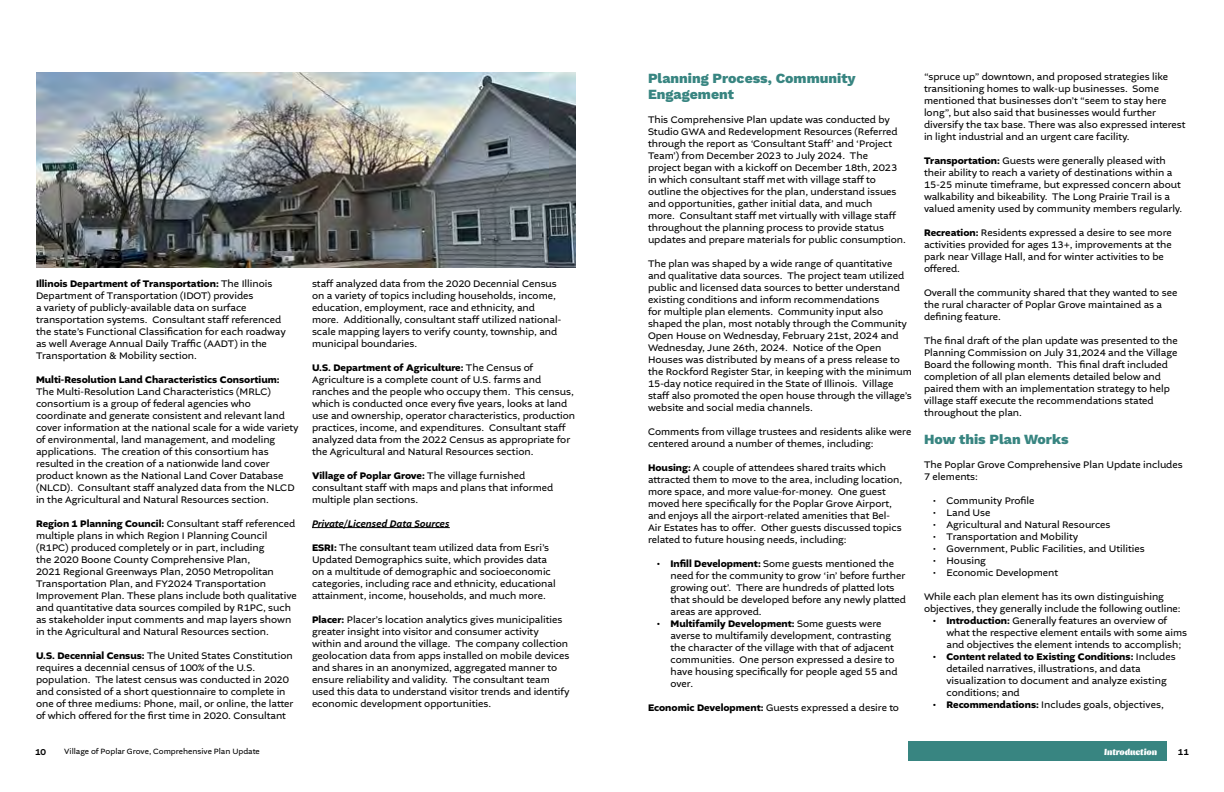
<style>
.page{position:relative;width:1224px;height:792px;background:#fff}
.page>*{position:absolute;margin:0;border:0;box-sizing:border-box;transform-origin:0 0}
.t1{font:800 14px/16.8px "Work Sans";color:#388581}
.t2{font:10px/12px "Altivo";color:#000}
.t3{font:700 10px "Altivo";color:#000}
.t4{font:italic 500 10px "Altivo";color:#000}
.t5{font:9px "Genica One";color:#fff}
.t6{font:500 9px "Altivo";color:#000}
.t7{font:8px "Altivo";color:#000}
.s1{font-weight:700}
</style>
<div class="page">
<div style="left:908px;top:742px;width:258px;height:19px;background:#388581"></div>
<hr style="left:312px;top:527px;width:138px;height:1px;background:#000">
<img style="left:36px;top:72px;width:540px;height:196px">
<p class="t2" style="left:36px;top:277px;width:251px"><span class="s1">Illinois Department of Transportation:</span> The Illinois Department of Transportation (IDOT) provides<br>a variety of publicly-available data on surface transportation systems. Consultant staff referenced the state’s Functional Classification for each roadway as well Average Annual Daily Traffic (AADT) in the Transportation &amp; Mobility section.</p>
<p class="t3" style="left:36px;top:373px;width:245px">Multi-Resolution Land Characteristics Consortium:</p>
<p class="t2" style="left:36px;top:385px;width:264px">The Multi-Resolution Land Characteristics (MRLC) consortium is a group of federal agencies who coordinate and generate consistent and relevant land cover information at the national scale for a wide variety of environmental, land management, and modeling applications. The creation of this consortium has resulted in the creation of a nationwide land cover product known as the National Land Cover Database (NLCD). Consultant staff analyzed data from the NLCD in the Agricultural and Natural Resources section.</p>
<p class="t2" style="left:36px;top:517px;width:262px"><span class="s1">Region 1 Planning Council:</span> Consultant staff referenced multiple plans in which Region I Planning Council (R1PC) produced completely or in part, including<br>the 2020 Boone County Comprehensive Plan,<br>2021 Regional Greenways Plan, 2050 Metropolitan Transportation Plan, and FY2024 Transportation Improvement Plan. These plans include both qualitative and quantitative data sources compiled by R1PC, such as stakeholder input comments and map layers shown in the Agricultural and Natural Resources section.</p>
<p class="t2" style="left:36px;top:649px;width:259px"><span class="s1">U.S. Decennial Census:</span> The United States Constitution requires a decennial census of 100% of the U.S. population. The latest census was conducted in 2020 and consisted of a short questionnaire to complete in one of three mediums: Phone, mail, or online, the latter of which offered for the first time in 2020. Consultant</p>
<p class="t2" style="left:312px;top:277px;width:251px">staff analyzed data from the 2020 Decennial Census on a variety of topics including households, income, education, employment, race and ethnicity, and more. Additionally, consultant staff utilized national&shy;scale mapping layers to verify county, township, and municipal boundaries.</p>
<p class="t2" style="left:312px;top:361px;width:265px"><span class="s1">U.S. Department of Agriculture:</span> The Census of Agriculture is a complete count of U.S. farms and ranches and the people who occupy them. This census, which is conducted once every five years, looks at land use and ownership, operator characteristics, production practices, income, and expenditures. Consultant staff analyzed data from the 2022 Census as appropriate for the Agricultural and Natural Resources section.</p>
<p class="t2" style="left:312px;top:469px;width:243px"><span class="s1">Village of Poplar Grove:</span> The village furnished consultant staff with maps and plans that informed multiple plan sections.</p>
<p class="t4" style="left:312px;top:517px;width:139px">Private/Licensed Data Sources</p>
<p class="t2" style="left:312px;top:541px;width:245px"><span class="s1">ESRI:</span> The consultant team utilized data from Esri’s Updated Demographics suite, which provides data on a multitude of demographic and socioeconomic categories, including race and ethnicity, educational attainment, income, households, and much more.</p>
<p class="t2" style="left:312px;top:613px;width:259px"><span class="s1">Placer:</span> Placer’s location analytics gives municipalities greater insight into visitor and consumer activity within and around the village. The company collection geolocation data from apps installed on mobile devices and shares in an anonymized, aggregated manner to ensure reliability and validity. The consultant team used this data to understand visitor trends and identify economic development opportunities.</p>
<h1 class="t1" style="left:648px;top:70px;width:209px">Planning Process, Community<br>Engagement</h1>
<p class="t2" style="left:648px;top:114px;width:259px">This Comprehensive Plan update was conducted by Studio GWA and Redevelopment Resources (Referred through the report as ‘Consultant Staff’ and ‘Project Team’) from December 2023 to July 2024. The<br>project began with a kickoff on December 18th, 2023 in which consultant staff met with village staff to outline the objectives for the plan, understand issues and opportunities, gather initial data, and much<br>more. Consultant staff met virtually with village staff throughout the planning process to provide status updates and prepare materials for public consumption.</p>
<p class="t2" style="left:648px;top:258px;width:265px">The plan was shaped by a wide range of quantitative and qualitative data sources. The project team utilized public and licensed data sources to better understand existing conditions and inform recommendations<br>for multiple plan elements. Community input also shaped the plan, most notably through the Community Open House on Wednesday, February 21st, 2024 and Wednesday, June 26th, 2024. Notice of the Open Houses was distributed by means of a press release to the Rockford Register Star, in keeping with the minimum 15-day notice required in the State of Illinois. Village staff also promoted the open house through the village’s website and social media channels.</p>
<p class="t2" style="left:648px;top:426px;width:265px">Comments from village trustees and residents alike were centered around a number of themes, including:</p>
<p class="t2" style="left:648px;top:462px;width:256px"><span class="s1">Housing:</span> A couple of attendees shared traits which attracted them to move to the area, including location, more space, and more value-for-money. One guest moved here specifically for the Poplar Grove Airport, and enjoys all the airport-related amenities that Bel-Air Estates has to offer. Other guests discussed topics related to future housing needs, including:</p>
<p class="t2" style="left:670px;top:558px;width:237px;text-indent:-14px"><span class="s1">• Infill Development:</span> Some guests mentioned the need for the community to grow ‘in’ before further growing out’. There are hundreds of platted lots that should be developed before any newly platted areas are approved.</p>
<p class="t2" style="left:670px;top:618px;width:229px;text-indent:-14px"><span class="s1">• Multifamily Development:</span> Some guests were averse to multifamily development, contrasting the character of the village with that of adjacent communities. One person expressed a desire to have housing specifically for people aged 55 and over.</p>
<p class="t2" style="left:648px;top:702px;width:253px"><span class="s1">Economic Development:</span> Guests expressed a desire to</p>
<p class="t2" style="left:924px;top:70px;width:263px">“spruce up” downtown, and proposed strategies like transitioning homes to walk-up businesses. Some mentioned that businesses don’t “seem to stay here long”, but also said that businesses would further diversify the tax base. There was also expressed interest in light industrial and an urgent care facility.</p>
<p class="t2" style="left:924px;top:154px;width:260px"><span class="s1">Transportation:</span> Guests were generally pleased with their ability to reach a variety of destinations within a 15-25 minute timeframe, but expressed concern about walkability and bikeability. The Long Prairie Trail is a valued amenity used by community members regularly.</p>
<p class="t2" style="left:924px;top:226px;width:249px"><span class="s1">Recreation:</span> Residents expressed a desire to see more activities provided for ages 13+, improvements at the park near Village Hall, and for winter activities to be offered.</p>
<p class="t2" style="left:924px;top:286px;width:255px">Overall the community shared that they wanted to see the rural character of Poplar Grove maintained as a defining feature.</p>
<p class="t2" style="left:924px;top:334px;width:255px">The final draft of the plan update was presented to the Planning Commission on July 31,2024 and the Village Board the following month. This final draft included completion of all plan elements detailed below and paired them with an implementation strategy to help village staff execute the recommendations stated throughout the plan.</p>
<h1 class="t1" style="left:924px;top:432px;width:146px">How this Plan Works</h1>
<p class="t2" style="left:924px;top:459px;width:260px">The Poplar Grove Comprehensive Plan Update includes<br>7 elements:</p>
<p class="t2" style="left:933px;top:495px;width:103px">• Community Profile</p>
<p class="t2" style="left:933px;top:507px;width:59px">• Land Use</p>
<p class="t2" style="left:933px;top:519px;width:179px">• Agricultural and Natural Resources</p>
<p class="t2" style="left:933px;top:531px;width:147px">• Transportation and Mobility</p>
<p class="t2" style="left:933px;top:543px;width:213px">• Government, Public Facilities, and Utilities</p>
<p class="t2" style="left:933px;top:555px;width:54px">• Housing</p>
<p class="t2" style="left:933px;top:567px;width:127px">• Economic Development</p>
<p class="t2" style="left:924px;top:591px;width:258px">While each plan element has its own distinguishing objectives, they generally include the following outline:</p>
<p class="t2" style="left:946px;top:615px;width:242px;text-indent:-14px"><span class="s1">• Introduction:</span> Generally features an overview of what the respective element entails with some aims and objectives the element intends to accomplish;</p>
<p class="t2" style="left:946px;top:651px;width:231px;text-indent:-14px"><span class="s1">• Content related to Existing Conditions:</span> Includes detailed narratives, illustrations, and data visualization to document and analyze existing conditions; and</p>
<p class="t2" style="left:933px;top:699px;width:232px"><span class="s1">• Recommendations:</span> Includes goals, objectives,</p>
<p class="t6" style="left:35px;top:746px;width:13px">10</p>
<p class="t7" style="left:64px;top:747px;width:197px">Village of Poplar Grove, Comprehensive Plan Update</p>
<p class="t5" style="left:1104px;top:746px;width:54px">Introduction</p>
<p class="t6" style="left:1178px;top:746px;width:13px">11</p>
</div>
